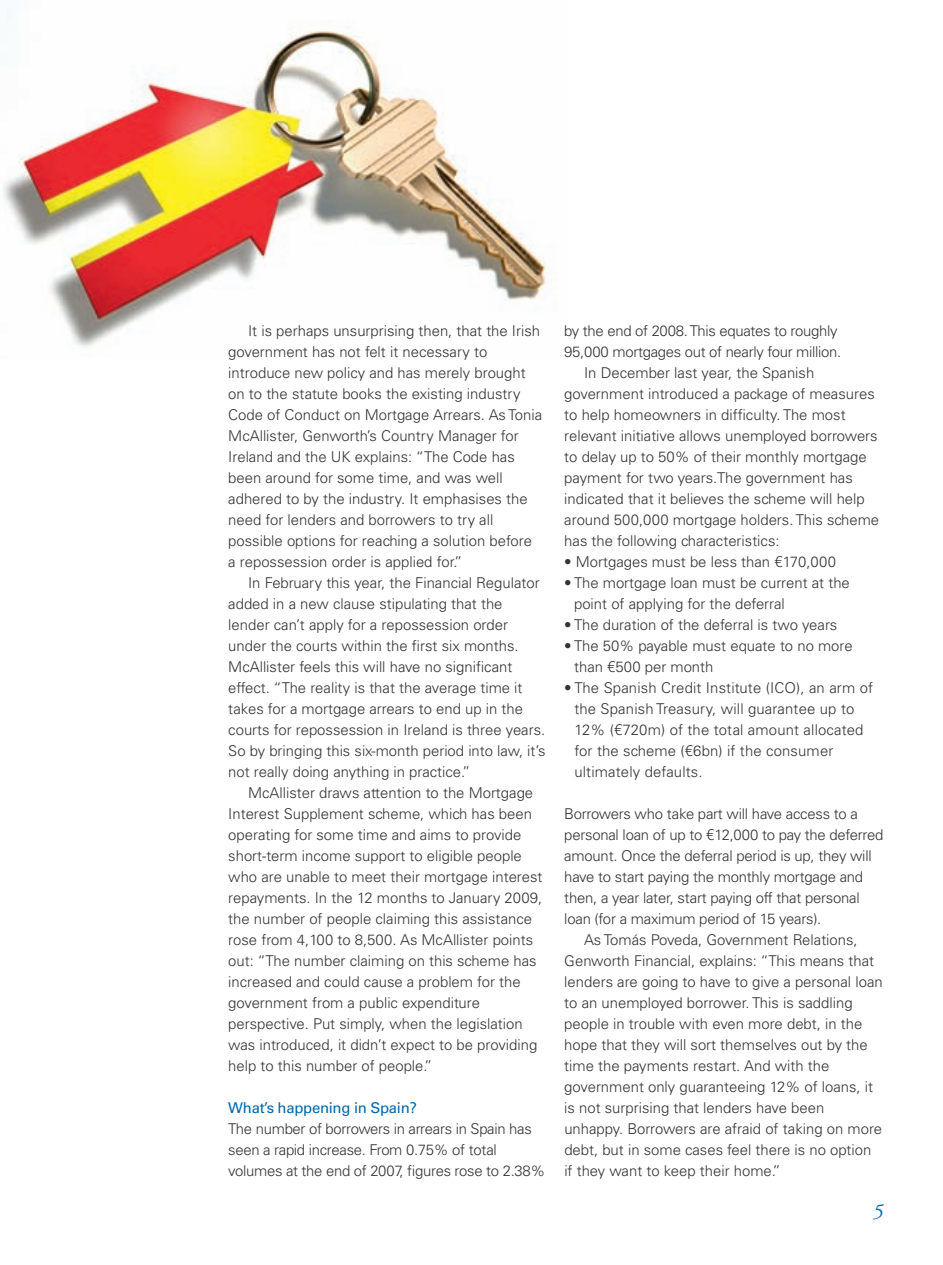
<style>
.page{position:relative;width:943px;height:1265px;background:#fff}
.page>*{position:absolute;margin:0;border:0;box-sizing:border-box;transform-origin:0 0}
.t1{font:italic 21px "Adobe Garamond Pro";color:#0067aa}
.t2{font:300 14.88px/21px "Univers";color:#333}
.t3{font:300 14.88px/21px "Univers";letter-spacing:-.02em;color:#333}
.t4{font:14.88px "Univers";letter-spacing:-.02em;color:#0067aa}
.s1{font-family:"LT Univers Basic"}
</style>
<div class="page">
<img style="left:3px;top:26px;width:543px;height:322px">
<p class="t2" style="left:228px;top:322px;width:315px;text-indent:20px">It is perhaps unsurprising then, that the Irish government has not felt it necessary to introduce new policy and has merely brought on to the statute books the existing industry Code of Conduct on Mortgage Arrears. As Tonia McAllister, Genworth’s Country Manager for Ireland and the UK explains: “The Code has been around for some time, and was well adhered to by the industry. It emphasises the need for lenders and borrowers to try all possible options for reaching a solution before a repossession order is applied for.”</p>
<p class="t2" style="left:228px;top:574px;width:319px;text-indent:20px">In February this year, the Financial Regulator added in a new clause stipulating that the lender can’t apply for a repossession order under the courts within the first six months.<br>McAllister feels this will have no significant effect. “The reality is that the average time it takes for a mortgage arrears to end up in the courts for repossession in Ireland is three years.<br>So by bringing this six-month period into law, it’s not really doing anything in practice.”</p>
<p class="t2" style="left:228px;top:784px;width:316px;text-indent:20px">McAllister draws attention to the Mortgage Interest Supplement scheme, which has been operating for some time and aims to provide short-term income support to eligible people who are unable to meet their mortgage interest repayments. In the 12 months to January 2009, the number of people claiming this assistance rose from 4,100 to 8,500. As McAllister points out: “The number claiming on this scheme has increased and could cause a problem for the government from a public expenditure perspective. Put simply, when the legislation was introduced, it didn’t expect to be providing help to this number of people.”</p>
<p class="t4" style="left:228px;top:1102px;width:190px">What’s happening in Spain?</p>
<p class="t3" style="left:228px;top:1120px;width:318px">The number of borrowers in arrears in Spain has seen a rapid increase. From 0.75% of total volumes at the end of 2007, figures rose to 2.38%</p>
<p class="t3" style="left:564px;top:322px;width:275px">by the end of 2008.This equates to roughly</p>
<p class="t3" style="left:564px;top:343px;width:278px">95,000 mortgages out of nearly four million.</p>
<p class="t2" style="left:584px;top:364px;width:232px">In December last year, the Spanish</p>
<p class="t2" style="left:564px;top:385px;width:312px">government introduced a package of measures</p>
<p class="t2" style="left:564px;top:406px;width:283px">to help homeowners in difficulty. The most</p>
<p class="t2" style="left:564px;top:427px;width:315px">relevant initiative allows unemployed borrowers</p>
<p class="t2" style="left:564px;top:448px;width:304px">to delay up to 50% of their monthly mortgage</p>
<p class="t2" style="left:564px;top:469px;width:290px">payment for two years.The government has</p>
<p class="t2" style="left:564px;top:490px;width:302px">indicated that it believes the scheme will help</p>
<p class="t2" style="left:564px;top:511px;width:316px">around 500,000 mortgage holders. This scheme</p>
<p class="t2" style="left:564px;top:532px;width:217px">has the following characteristics:</p>
<p class="t2" style="left:564px;top:553px;width:273px">• Mortgages must be less than <span class="s1">€</span>170,000</p>
<p class="t2" style="left:574px;top:574px;width:277px;text-indent:-10px">• The mortgage loan must be current at the point of applying for the deferral</p>
<p class="t2" style="left:564px;top:616px;width:274px">• The duration of the deferral is two years</p>
<p class="t2" style="left:574px;top:637px;width:280px;text-indent:-10px">• The 50% payable must equate to no more than <span class="s1">€</span>500 per month</p>
<p class="t2" style="left:574px;top:679px;width:300px;text-indent:-10px">• The Spanish Credit Institute (ICO), an arm of the Spanish Treasury, will guarantee up to 12% (<span class="s1">€</span>720m) of the total amount allocated for the scheme (<span class="s1">€</span>6bn) if the consumer ultimately defaults.</p>
<p class="t2" style="left:564px;top:805px;width:295px">Borrowers who take part will have access to a</p>
<p class="t2" style="left:564px;top:826px;width:320px">personal loan of up to <span class="s1">€</span>12,000 to pay the deferred</p>
<p class="t2" style="left:564px;top:847px;width:309px">amount. Once the deferral period is up, they will</p>
<p class="t2" style="left:564px;top:868px;width:300px">have to start paying the monthly mortgage and</p>
<p class="t2" style="left:564px;top:889px;width:297px">then, a year later, start paying off that personal</p>
<p class="t2" style="left:564px;top:910px;width:258px">loan (for a maximum period of 15 years).</p>
<p class="t2" style="left:584px;top:931px;width:275px">As Tomás Poveda, Government Relations,</p>
<p class="t2" style="left:564px;top:952px;width:311px">Genworth Financial, explains: “This means that</p>
<p class="t2" style="left:564px;top:973px;width:320px">lenders are going to have to give a personal loan</p>
<p class="t2" style="left:564px;top:994px;width:290px">to an unemployed borrower. This is saddling</p>
<p class="t2" style="left:564px;top:1015px;width:299px">people in trouble with even more debt, in the</p>
<p class="t2" style="left:564px;top:1036px;width:305px">hope that they will sort themselves out by the</p>
<p class="t2" style="left:564px;top:1057px;width:266px">time the payments restart. And with the</p>
<p class="t2" style="left:564px;top:1078px;width:310px">government only guaranteeing 12% of loans, it</p>
<p class="t2" style="left:564px;top:1099px;width:261px">is not surprising that lenders have been</p>
<p class="t2" style="left:564px;top:1120px;width:319px">unhappy. Borrowers are afraid of taking on more</p>
<p class="t2" style="left:564px;top:1141px;width:308px">debt, but in some cases feel there is no option</p>
<p class="t2" style="left:564px;top:1162px;width:218px">if they want to keep their home.”</p>
<h1 class="t1" style="left:872px;top:1198px;width:12px">5</h1>
</div>
